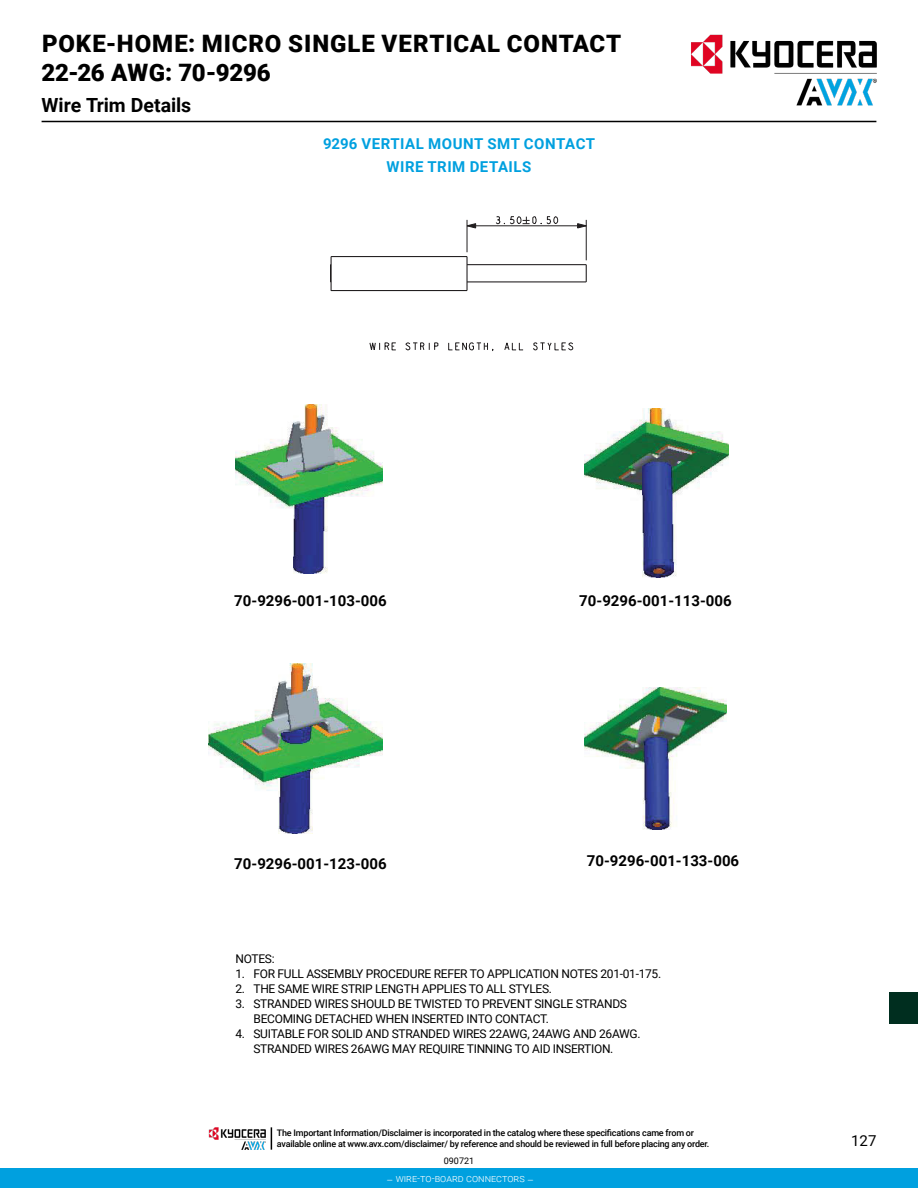
<style>
.page{position:relative;width:918px;height:1188px;background:#fff}
.page>*{position:absolute;margin:0;border:0;box-sizing:border-box;transform-origin:0 0}
.t1{font:900 24px/28.8px "Roboto";letter-spacing:.035em;color:#000}
.t2{font:700 19.5px "Roboto";color:#000}
.t3{font:700 15px "Roboto";color:#000}
.t4{font:700 15px/22.6px "Roboto";letter-spacing:.035em;color:#00a0df;text-align:center}
.t5{font:15px "Roboto";color:#000}
.t6{font:12px/15px "Roboto";letter-spacing:-.025em;color:#000}
.t7{font:300 10.5px "Roboto";color:#fff}
.t8{font:500 9px/10.8px "Roboto";letter-spacing:-.025em;color:#000}
.t9{font:9px "Roboto";color:#000}
</style>
<div class="page">
<hr style="left:42px;top:121px;width:834px;height:1px;background:#000">
<div style="left:889px;top:992px;width:29px;height:31px;background:#002e1f"></div>
<svg style="left:496px;top:216px;width:62px;height:8px"></svg>
<svg style="left:466px;top:223px;width:10px;height:6px"></svg>
<svg style="left:577px;top:223px;width:9px;height:6px"></svg>
<svg style="left:369px;top:342px;width:27px;height:9px"></svg>
<svg style="left:406px;top:342px;width:32px;height:9px"></svg>
<svg style="left:448px;top:342px;width:46px;height:9px"></svg>
<svg style="left:504px;top:342px;width:20px;height:9px"></svg>
<svg style="left:533px;top:342px;width:41px;height:8px"></svg>
<hr style="left:467px;top:220px;width:1px;height:32px;background:#211e1f">
<hr style="left:467px;top:226px;width:119px;height:1px;background:#211e1f">
<hr style="left:586px;top:220px;width:1px;height:40px;background:#211e1f">
<hr style="left:467px;top:281px;width:119px;height:1px;background:#211e1f">
<svg style="left:330px;top:256px;width:138px;height:36px"></svg>
<hr style="left:467px;top:264px;width:119px;height:1px;background:#211e1f">
<hr style="left:331px;top:256px;width:136px;height:1px;background:#211e1f">
<svg style="left:586px;top:265px;width:1px;height:17px"></svg>
<img style="left:236px;top:404px;width:147px;height:169px">
<img style="left:584px;top:409px;width:145px;height:169px">
<img style="left:209px;top:663px;width:174px;height:170px">
<img style="left:584px;top:687px;width:142px;height:142px">
<img style="left:669px;top:34px;width:208px;height:87px">
<div style="left:0;top:1169px;width:918px;height:19px;background:#00a0df"></div>
<img style="left:209px;top:1127px;width:57px;height:23px">
<svg style="left:271px;top:1127px;width:1px;height:23px"></svg>
<h1 class="t1" style="left:42px;top:28px;width:581px">POKE-HOME: MICRO SINGLE VERTICAL CONTACT<br>22-26 AWG: 70-9296</h1>
<h2 class="t2" style="left:42px;top:92px;width:151px">Wire Trim Details</h2>
<p class="t4" style="left:323px;top:132px;width:274px">9296 VERTIAL MOUNT SMT CONTACT<br>WIRE TRIM DETAILS</p>
<p class="t3" style="left:234px;top:590px;width:154px">70-9296-001-103-006</p>
<p class="t3" style="left:579px;top:590px;width:154px">70-9296-001-113-006</p>
<p class="t3" style="left:234px;top:853px;width:154px">70-9296-001-123-006</p>
<p class="t3" style="left:587px;top:850px;width:154px">70-9296-001-133-006</p>
<p class="t6" style="left:236px;top:951px;width:41px">NOTES:</p>
<p class="t6" style="left:236px;top:966px;width:427px">1. FOR FULL ASSEMBLY PROCEDURE REFER TO APPLICATION NOTES 201-01-175.</p>
<p class="t6" style="left:236px;top:981px;width:318px">2. THE SAME WIRE STRIP LENGTH APPLIES TO ALL STYLES.</p>
<p class="t6" style="left:254px;top:996px;width:375px;text-indent:-18px">3. STRANDED WIRES SHOULD BE TWISTED TO PREVENT SINGLE STRANDS<br>BECOMING DETACHED WHEN INSERTED INTO CONTACT.</p>
<p class="t6" style="left:254px;top:1026px;width:389px;text-indent:-18px">4. SUITABLE FOR SOLID AND STRANDED WIRES 22AWG, 24AWG AND 26AWG.<br>STRANDED WIRES 26AWG MAY REQUIRE TINNING TO AID INSERTION.</p>
<p class="t8" style="left:277px;top:1127px;width:434px">The Important Information/Disclaimer is incorporated in the catalog where these specifications came from or available online at www.avx.com/disclaimer/ by reference and should be reviewed in full before placing any order.</p>
<p class="t9" style="left:444px;top:1155px;width:32px">090721</p>
<p class="t7" style="left:386px;top:1171px;width:149px">– wire-to-board connectors –</p>
<p class="t5" style="left:851px;top:1130px;width:27px">127</p>
</div>
